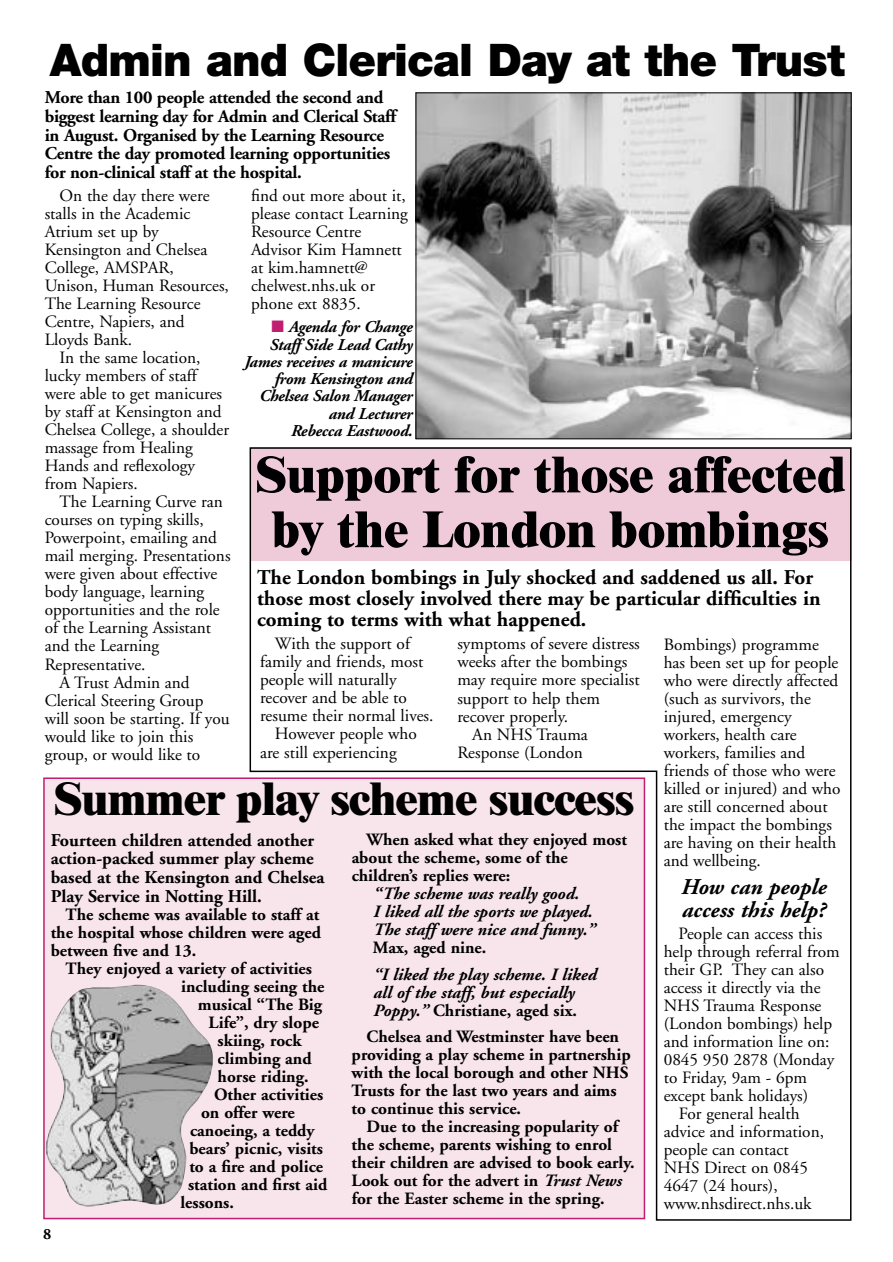
<style>
.page{position:relative;width:893px;height:1262px;background:#fff}
.page>*{position:absolute;margin:0;border:0;box-sizing:border-box;transform-origin:0 0}
.t1{font:800 50.25px/54.8px "Times";color:#000;text-align:center}
.t2{font:800 45.6px "Times";letter-spacing:-.015em;color:#000}
.t3{font:900 45px "Helvetica Neue";letter-spacing:-.02em;color:#000}
.t4{font:italic 700 22.5px/22.5px "Adobe Garamond";color:#000}
.t5{font:700 21px/21px "Adobe Garamond";color:#000}
.t6{font:700 18px/18.8px "Adobe Garamond";letter-spacing:-.015em;color:#000}
.t7{font:17.25px/18px "Adobe Garamond";color:#000}
.t8{font:700 17.25px/18px "Adobe Garamond";color:#000}
.t9{font:italic 700 17.25px/18px "Adobe Garamond";color:#000}
.t10{font:italic 700 16.5px/17.2px "Adobe Garamond";letter-spacing:-.015em;color:#000;text-align:right}
.t11{font:700 15.75px "Adobe Garamond";color:#000}
.s1{color:#c11d71}
.s2{font-style:normal}
.s3{font-style:italic}
</style>
<div class="page">
<svg style="left:249px;top:447px;width:602px;height:773px"></svg>
<div style="left:44px;top:778px;width:600px;height:440px;background:#f7e5eb"></div>
<div style="left:43px;top:777px;width:602px;height:442px;border:2px solid #c11d71"></div>
<img style="left:417px;top:94px;width:432px;height:343px">
<div style="left:255px;top:567px;width:589px;height:68px;background:#fff"></div>
<svg style="left:45px;top:980px;width:50px;height:234px"></svg>
<img style="left:46px;top:984px;width:167px;height:222px">
<h3 class="t3" style="left:50px;top:44px;width:796px">Admin and Clerical Day at the Trust</h3>
<p class="t6" style="left:45px;top:90px;width:353px">More than 100 people attended the second and biggest learning day for Admin and Clerical Staff in August. Organised by the Learning Resource Centre the day promoted learning opportunities for non-clinical staff at the hospital.</p>
<p class="t7" style="left:60px;top:188px;width:151px">On the day there were</p>
<p class="t7" style="left:45px;top:206px;width:147px">stalls in the Academic</p>
<p class="t7" style="left:45px;top:224px;width:116px">Atrium set up by</p>
<p class="t7" style="left:45px;top:242px;width:164px">Kensington and Chelsea</p>
<p class="t7" style="left:45px;top:260px;width:131px">College, AMSPAR,</p>
<p class="t7" style="left:45px;top:278px;width:186px">Unison, Human Resources,</p>
<p class="t7" style="left:45px;top:296px;width:157px">The Learning Resource</p>
<p class="t7" style="left:45px;top:314px;width:141px">Centre, Napiers, and</p>
<p class="t7" style="left:45px;top:332px;width:89px">Lloyds Bank.</p>
<p class="t7" style="left:60px;top:350px;width:142px">In the same location,</p>
<p class="t7" style="left:45px;top:368px;width:154px">lucky members of staff</p>
<p class="t7" style="left:45px;top:386px;width:179px">were able to get manicures</p>
<p class="t7" style="left:45px;top:404px;width:178px">by staff at Kensington and</p>
<p class="t7" style="left:45px;top:422px;width:186px">Chelsea College, a shoulder</p>
<p class="t7" style="left:45px;top:440px;width:150px">massage from Healing</p>
<p class="t7" style="left:45px;top:458px;width:152px">Hands and reflexology</p>
<p class="t7" style="left:45px;top:476px;width:94px">from Napiers.</p>
<p class="t7" style="left:60px;top:494px;width:165px">The Learning Curve ran</p>
<p class="t7" style="left:45px;top:512px;width:160px">courses on typing skills,</p>
<p class="t7" style="left:45px;top:530px;width:174px">Powerpoint, emailing and</p>
<p class="t7" style="left:45px;top:548px;width:187px">mail merging. Presentations</p>
<p class="t7" style="left:45px;top:566px;width:174px">were given about effective</p>
<p class="t7" style="left:45px;top:584px;width:161px">body language, learning</p>
<p class="t7" style="left:45px;top:602px;width:176px">opportunities and the role</p>
<p class="t7" style="left:45px;top:620px;width:168px">of the Learning Assistant</p>
<p class="t7" style="left:45px;top:638px;width:116px">and the Learning</p>
<p class="t7" style="left:45px;top:656px;width:102px">Representative.</p>
<p class="t7" style="left:60px;top:674px;width:132px">A Trust Admin and</p>
<p class="t7" style="left:45px;top:692px;width:160px">Clerical Steering Group</p>
<p class="t7" style="left:45px;top:710px;width:186px">will soon be starting. If you</p>
<p class="t7" style="left:45px;top:728px;width:150px">would like to join this</p>
<p class="t7" style="left:45px;top:746px;width:157px">group, or would like to</p>
<p class="t7" style="left:251px;top:188px;width:158px">find out more about it, please contact Learning<br>Resource Centre<br>Advisor Kim Hamnett at kim.hamnett@ chelwest.nhs.uk or phone ext 8835.</p>
<p class="t10" style="left:244px;top:320px;width:170px"><span class="s1">■</span> Agenda for Change<br>Staff Side Lead Cathy<br>James receives a manicure from Kensington and<br>Chelsea Salon Manager and Lecturer<br>Rebecca Eastwood.</p>
<h1 class="t1" style="left:256px;top:451px;width:591px">Support for those affected by the London bombings</h1>
<p class="t5" style="left:257px;top:568px;width:565px">The London bombings in July shocked and saddened us all. For those most closely involved there may be particular difficulties in coming to terms with what happened.</p>
<p class="t7" style="left:275px;top:636px;width:137px">With the support of</p>
<p class="t7" style="left:260px;top:654px;width:165px">family and friends, most</p>
<p class="t7" style="left:260px;top:672px;width:138px">people will naturally</p>
<p class="t7" style="left:260px;top:690px;width:148px">recover and be able to</p>
<p class="t7" style="left:260px;top:708px;width:175px">resume their normal lives.</p>
<p class="t7" style="left:275px;top:726px;width:143px">However people who</p>
<p class="t7" style="left:260px;top:744px;width:138px">are still experiencing</p>
<p class="t7" style="left:457px;top:636px;width:184px">symptoms of severe distress</p>
<p class="t7" style="left:457px;top:654px;width:171px">weeks after the bombings</p>
<p class="t7" style="left:457px;top:672px;width:184px">may require more specialist</p>
<p class="t7" style="left:457px;top:690px;width:144px">support to help them</p>
<p class="t7" style="left:457px;top:708px;width:112px">recover properly.</p>
<p class="t7" style="left:472px;top:726px;width:117px">An NHS Trauma</p>
<p class="t7" style="left:457px;top:744px;width:127px">Response (London</p>
<p class="t7" style="left:663px;top:636px;width:178px">Bombings) programme has been set up for people who were directly affected (such as survivors, the injured, emergency workers, health care workers, families and friends of those who were killed or injured) and who are still concerned about the impact the bombings are having on their health and wellbeing.</p>
<h3 class="t4" style="left:680px;top:878px;width:147px">How can people access this help?</h3>
<p class="t7" style="left:678px;top:926px;width:145px">People can access this</p>
<p class="t7" style="left:663px;top:944px;width:177px">help through referral from</p>
<p class="t7" style="left:663px;top:962px;width:162px">their GP. They can also</p>
<p class="t7" style="left:663px;top:980px;width:158px">access it directly via the</p>
<p class="t7" style="left:663px;top:998px;width:159px">NHS Trauma Response</p>
<p class="t7" style="left:663px;top:1016px;width:170px">(London bombings) help</p>
<p class="t7" style="left:663px;top:1034px;width:167px">and information line on:</p>
<p class="t7" style="left:663px;top:1052px;width:172px">0845 950 2878 (Monday</p>
<p class="t7" style="left:663px;top:1070px;width:145px">to Friday, 9am - 6pm</p>
<p class="t7" style="left:663px;top:1088px;width:146px">except bank holidays)</p>
<p class="t7" style="left:678px;top:1106px;width:122px">For general health</p>
<p class="t7" style="left:663px;top:1124px;width:162px">advice and information,</p>
<p class="t7" style="left:663px;top:1142px;width:126px">people can contact</p>
<p class="t7" style="left:663px;top:1160px;width:146px">NHS Direct on 0845</p>
<p class="t7" style="left:663px;top:1178px;width:115px">4647 (24 hours),</p>
<p class="t7" style="left:663px;top:1196px;width:149px">www.nhsdirect.nhs.uk</p>
<h2 class="t2" style="left:54px;top:783px;width:581px">Summer play scheme success</h2>
<p class="t6" style="left:51px;top:832px;width:275px">Fourteen children attended another action-packed summer play scheme based at the Kensington and Chelsea Play Service in Notting Hill.</p>
<p class="t8" style="left:51px;top:907px;width:272px;text-align:justify;text-indent:15px">The scheme was available to staff at the hospital whose children were aged between five and 13.</p>
<p class="t8" style="left:66px;top:961px;width:248px">They enjoyed a variety of activities</p>
<p class="t8" style="left:181px;top:979px;width:145px">including seeing the</p>
<p class="t8" style="left:198px;top:997px;width:126px">musical “The Big</p>
<p class="t8" style="left:209px;top:1015px;width:112px">Life”, dry slope</p>
<p class="t8" style="left:218px;top:1033px;width:85px">skiing, rock</p>
<p class="t8" style="left:218px;top:1051px;width:95px">climbing and</p>
<p class="t8" style="left:218px;top:1069px;width:92px">horse riding.</p>
<p class="t8" style="left:214px;top:1087px;width:111px">Other activities</p>
<p class="t8" style="left:201px;top:1105px;width:95px">on offer were</p>
<p class="t8" style="left:190px;top:1123px;width:126px">canoeing, a teddy</p>
<p class="t8" style="left:189px;top:1141px;width:135px">bears’ picnic, visits</p>
<p class="t8" style="left:189px;top:1159px;width:135px">to a fire and police</p>
<p class="t8" style="left:188px;top:1177px;width:141px">station and first aid</p>
<p class="t8" style="left:180px;top:1195px;width:55px">lessons.</p>
<p class="t8" style="left:351px;top:832px;width:277px;text-indent:15px">When asked what they enjoyed most about the scheme, some of the children’s replies were:</p>
<p class="t9" style="left:373px;top:886px;width:224px">“The scheme was really good.<br>I liked all the sports we played.<br>The staff were nice and funny.”</p>
<p class="t8" style="left:373px;top:940px;width:115px">Max, aged nine.</p>
<p class="t9" style="left:373px;top:966px;width:225px">“I liked the play scheme. I liked all of the staff, but especially<br>Poppy.” <span class="s2">Christiane, aged six.</span></p>
<p class="t8" style="left:351px;top:1029px;width:280px;text-indent:15px">Chelsea and Westminster have been providing a play scheme in partnership with the local borough and other NHS Trusts for the last two years and aims to continue this service.</p>
<p class="t8" style="left:351px;top:1119px;width:284px;text-indent:15px">Due to the increasing popularity of the scheme, parents wishing to enrol their children are advised to book early.<br>Look out for the advert in <span class="s3">Trust News </span>for the Easter scheme in the spring.</p>
<p class="t11" style="left:43px;top:1227px;width:10px">8</p>
</div>
